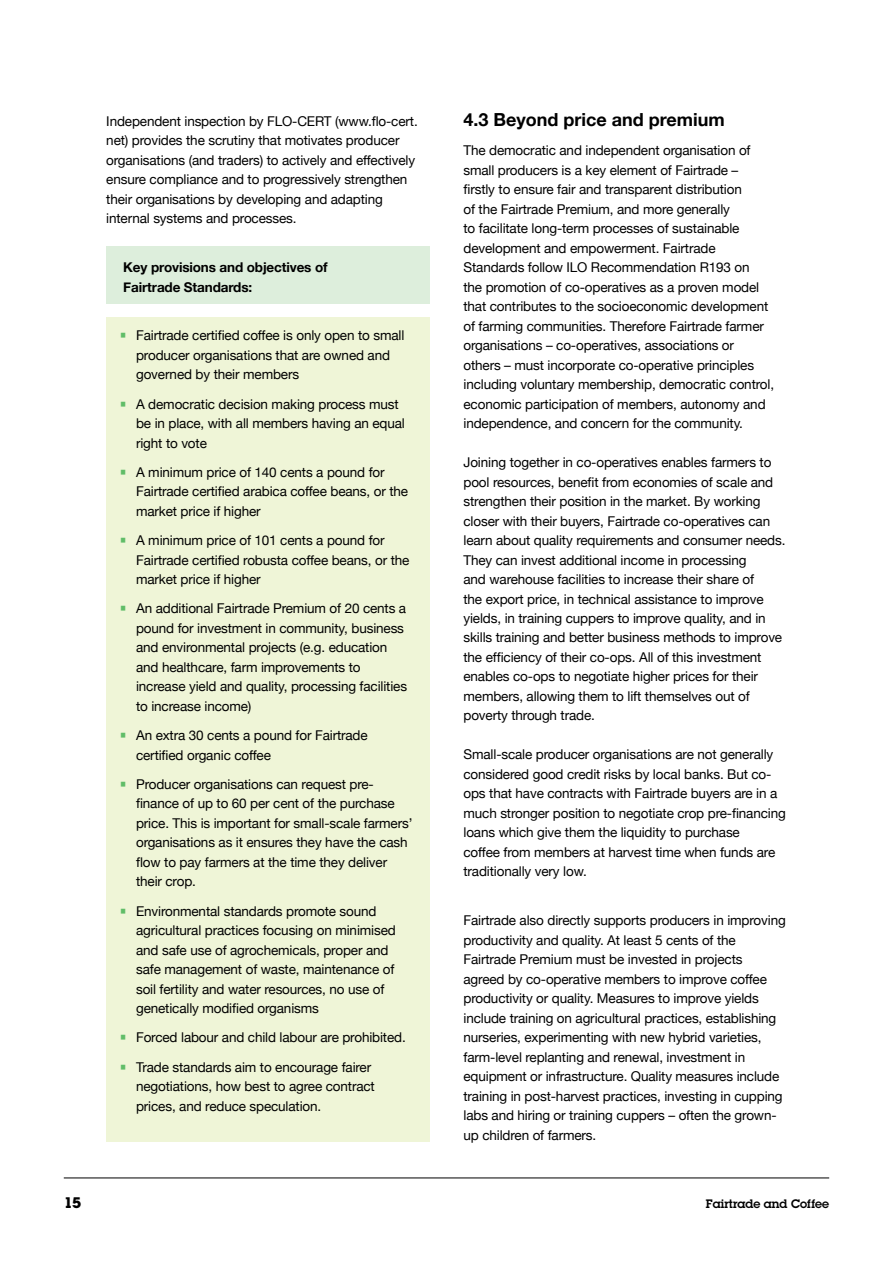
<style>
.page{position:relative;width:893px;height:1263px;background:#fff}
.page>*{position:absolute;margin:0;border:0;box-sizing:border-box;transform-origin:0 0}
.t1{font:700 18px "Helvetica Neue";color:#000}
.t2{font:700 15px "Lubalin Graph Std";color:#000}
.t3{font:13.5px/19.5px "Helvetica Neue";letter-spacing:-.01em;color:#000}
.t4{font:700 13.5px/19.5px "Helvetica Neue";letter-spacing:-.01em;color:#000}
.t5{font:600 12px "Lubalin Graph Std";color:#000}
.s1{font-family:"Lubalin Graph Std";font-weight:600;color:#60bd68}
</style>
<div class="page">
<div style="left:106px;top:317px;width:323px;height:825px;background:#eff5d7"></div>
<div style="left:106px;top:247px;width:323px;height:57px;background:#ddeedc"></div>
<hr style="left:64px;top:1177px;width:765px;height:1px;background:#000">
<p class="t3" style="left:106px;top:111px;width:313px">Independent inspection by FLO-CERT (www.flo-cert. net) provides the scrutiny that motivates producer organisations (and traders) to actively and effectively ensure compliance and to progressively strengthen their organisations by developing and adapting internal systems and processes.</p>
<p class="t4" style="left:123px;top:257px;width:206px">Key provisions and objectives of<br>Fairtrade Standards:</p>
<p class="t3" style="left:136px;top:326px;width:270px;text-indent:-17px"><span class="s1">•</span> Fairtrade certified coffee is only open to small producer organisations that are owned and governed by their members</p>
<p class="t3" style="left:136px;top:394px;width:270px;text-indent:-17px"><span class="s1">•</span> A democratic decision making process must be in place, with all members having an equal right to vote</p>
<p class="t3" style="left:136px;top:462px;width:274px;text-indent:-17px"><span class="s1">•</span> A minimum price of 140 cents a pound for<br>Fairtrade certified arabica coffee beans, or the market price if higher</p>
<p class="t3" style="left:136px;top:530px;width:275px;text-indent:-17px"><span class="s1">•</span> A minimum price of 101 cents a pound for<br>Fairtrade certified robusta coffee beans, or the market price if higher</p>
<p class="t3" style="left:136px;top:598px;width:273px;text-indent:-17px"><span class="s1">•</span> An additional Fairtrade Premium of 20 cents a pound for investment in community, business and environmental projects (e.g. education and healthcare, farm improvements to increase yield and quality, processing facilities to increase income)</p>
<p class="t3" style="left:136px;top:725px;width:233px;text-indent:-17px"><span class="s1">•</span> An extra 30 cents a pound for Fairtrade certified organic coffee</p>
<p class="t3" style="left:136px;top:774px;width:278px;text-indent:-17px"><span class="s1">•</span> Producer organisations can request pre&shy;finance of up to 60 per cent of the purchase price. This is important for small-scale farmers’ organisations as it ensures they have the cash flow to pay farmers at the time they deliver their crop.</p>
<p class="t3" style="left:136px;top:901px;width:261px;text-indent:-17px"><span class="s1">•</span> Environmental standards promote sound agricultural practices focusing on minimised and safe use of agrochemicals, proper and safe management of waste, maintenance of soil fertility and water resources, no use of genetically modified organisms</p>
<p class="t3" style="left:119px;top:1027px;width:288px"><span class="s1">•</span> Forced labour and child labour are prohibited.</p>
<p class="t3" style="left:136px;top:1057px;width:240px;text-indent:-17px"><span class="s1">•</span> Trade standards aim to encourage fairer negotiations, how best to agree contract prices, and reduce speculation.</p>
<h1 class="t1" style="left:463px;top:108px;width:263px">4.3 Beyond price and premium</h1>
<p class="t3" style="left:463px;top:140px;width:312px">The democratic and independent organisation of small producers is a key element of Fairtrade –<br>firstly to ensure fair and transparent distribution<br>of the Fairtrade Premium, and more generally<br>to facilitate long-term processes of sustainable development and empowerment. Fairtrade Standards follow ILO Recommendation R193 on<br>the promotion of co-operatives as a proven model that contributes to the socioeconomic development of farming communities. Therefore Fairtrade farmer organisations – co-operatives, associations or others – must incorporate co-operative principles including voluntary membership, democratic control, economic participation of members, autonomy and independence, and concern for the community.</p>
<p class="t3" style="left:463px;top:452px;width:323px">Joining together in co-operatives enables farmers to pool resources, benefit from economies of scale and strengthen their position in the market. By working closer with their buyers, Fairtrade co-operatives can learn about quality requirements and consumer needs.<br>They can invest additional income in processing<br>and warehouse facilities to increase their share of<br>the export price, in technical assistance to improve yields, in training cuppers to improve quality, and in skills training and better business methods to improve the efficiency of their co-ops. All of this investment enables co-ops to negotiate higher prices for their members, allowing them to lift themselves out of poverty through trade.</p>
<p class="t3" style="left:463px;top:745px;width:324px">Small-scale producer organisations are not generally considered good credit risks by local banks. But co&shy;ops that have contracts with Fairtrade buyers are in a much stronger position to negotiate crop pre-financing loans which give them the liquidity to purchase<br>coffee from members at harvest time when funds are traditionally very low.</p>
<p class="t3" style="left:463px;top:910px;width:324px">Fairtrade also directly supports producers in improving productivity and quality. At least 5 cents of the Fairtrade Premium must be invested in projects agreed by co-operative members to improve coffee productivity or quality. Measures to improve yields include training on agricultural practices, establishing nurseries, experimenting with new hybrid varieties, farm-level replanting and renewal, investment in equipment or infrastructure. Quality measures include training in post-harvest practices, investing in cupping labs and hiring or training cuppers – often the grown&shy;up children of farmers.</p>
<p class="t2" style="left:64px;top:1193px;width:19px">15</p>
<p class="t5" style="left:706px;top:1196px;width:125px">Fairtrade and Coffee</p>
</div>
